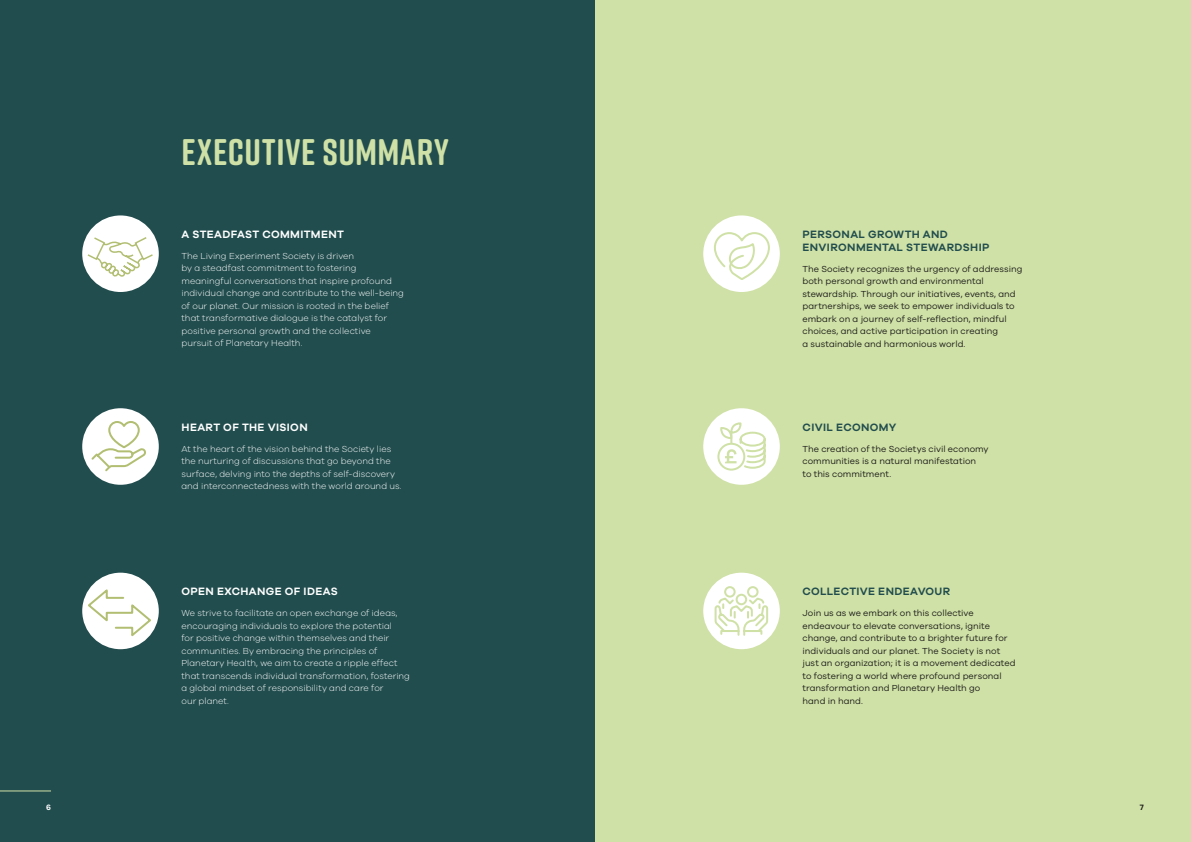
<style>
.page{position:relative;width:1191px;height:842px;background:#fff}
.page>*{position:absolute;margin:0;border:0;box-sizing:border-box;transform-origin:0 0}
.t1{font:700 37px "Rift Soft";letter-spacing:.02em;color:#cfe1a6}
.t2{font:600 11px/13px "Galano Grotesque";letter-spacing:.035em;color:#224d4e}
.t3{font:600 11px "Galano Grotesque";letter-spacing:.035em;color:#fff}
.t4{font:300 9px/12.5px "Galano Grotesque";letter-spacing:.005em;color:#fff}
.t5{font:9px/12.5px "Galano Grotesque";letter-spacing:.005em;color:#1d1d1b}
.t6{font:600 8px "Galano Grotesque";color:#fff}
.t7{font:600 8px "Galano Grotesque";color:#1d1d1b}
</style>
<div class="page">
<div style="left:0;top:0;width:595px;height:842px;background:#224d4e"></div>
<div style="left:595px;top:0;width:596px;height:842px;background:#cfe1a6"></div>
<hr style="left:0;top:790px;width:51px;height:1px;background:#cfe1a6">
<div style="left:82px;top:215px;width:77px;height:77px;background:#fff;border-radius:50%"></div>
<div style="left:82px;top:573px;width:77px;height:76px;background:#fff;border-radius:50%"></div>
<svg style="left:86px;top:586px;width:67px;height:53px"></svg>
<div style="left:703px;top:215px;width:77px;height:77px;background:#fff;border-radius:50%"></div>
<div style="left:703px;top:408px;width:77px;height:77px;background:#fff;border-radius:50%"></div>
<div style="left:703px;top:573px;width:77px;height:76px;background:#fff;border-radius:50%"></div>
<div style="left:82px;top:408px;width:77px;height:77px;background:#fff;border-radius:50%"></div>
<svg style="left:90px;top:420px;width:56px;height:53px"></svg>
<svg style="left:86px;top:236px;width:68px;height:42px"></svg>
<svg style="left:713px;top:232px;width:58px;height:49px"></svg>
<svg style="left:717px;top:422px;width:49px;height:49px"></svg>
<svg style="left:713px;top:585px;width:56px;height:52px"></svg>
<h1 class="t1" style="left:181px;top:125px;width:269px">EXECUTIVE SUMMARY</h1>
<p class="t3" style="left:181px;top:227px;width:164px">A STEADFAST COMMITMENT</p>
<p class="t4" style="left:181px;top:249px;width:224px">The Living Experiment Society is driven<br>by a steadfast commitment to fostering meaningful conversations that inspire profound individual change and contribute to the well-being of our planet. Our mission is rooted in the belief that transformative dialogue is the catalyst for positive personal growth and the collective pursuit of Planetary Health.</p>
<p class="t3" style="left:181px;top:420px;width:128px">HEART OF THE VISION</p>
<p class="t4" style="left:181px;top:442px;width:222px">At the heart of the vision behind the Society lies the nurturing of discussions that go beyond the surface, delving into the depths of self-discovery and interconnectedness with the world around us.</p>
<p class="t3" style="left:181px;top:585px;width:158px">OPEN EXCHANGE OF IDEAS</p>
<p class="t4" style="left:181px;top:606px;width:230px">We strive to facilitate an open exchange of ideas, encouraging individuals to explore the potential<br>for positive change within themselves and their communities. By embracing the principles of Planetary Health, we aim to create a ripple effect that transcends individual transformation, fostering a global mindset of responsibility and care for<br>our planet.</p>
<p class="t2" style="left:802px;top:227px;width:188px">PERSONAL GROWTH AND<br>ENVIRONMENTAL STEWARDSHIP</p>
<p class="t5" style="left:802px;top:262px;width:221px">The Society recognizes the urgency of addressing both personal growth and environmental stewardship. Through our initiatives, events, and partnerships, we seek to empower individuals to embark on a journey of self-reflection, mindful choices, and active participation in creating<br>a sustainable and harmonious world.</p>
<p class="t2" style="left:802px;top:420px;width:95px">CIVIL ECONOMY</p>
<p class="t5" style="left:802px;top:442px;width:188px">The creation of the Societys civil economy communities is a natural manifestation<br>to this commitment.</p>
<p class="t2" style="left:802px;top:584px;width:149px">COLLECTIVE ENDEAVOUR</p>
<p class="t5" style="left:802px;top:606px;width:215px">Join us as we embark on this collective endeavour to elevate conversations, ignite change, and contribute to a brighter future for individuals and our planet. The Society is not just an organization; it is a movement dedicated to fostering a world where profound personal transformation and Planetary Health go<br>hand in hand.</p>
<p class="t6" style="left:46px;top:803px;width:6px">6</p>
<p class="t7" style="left:1140px;top:803px;width:6px">7</p>
</div>
